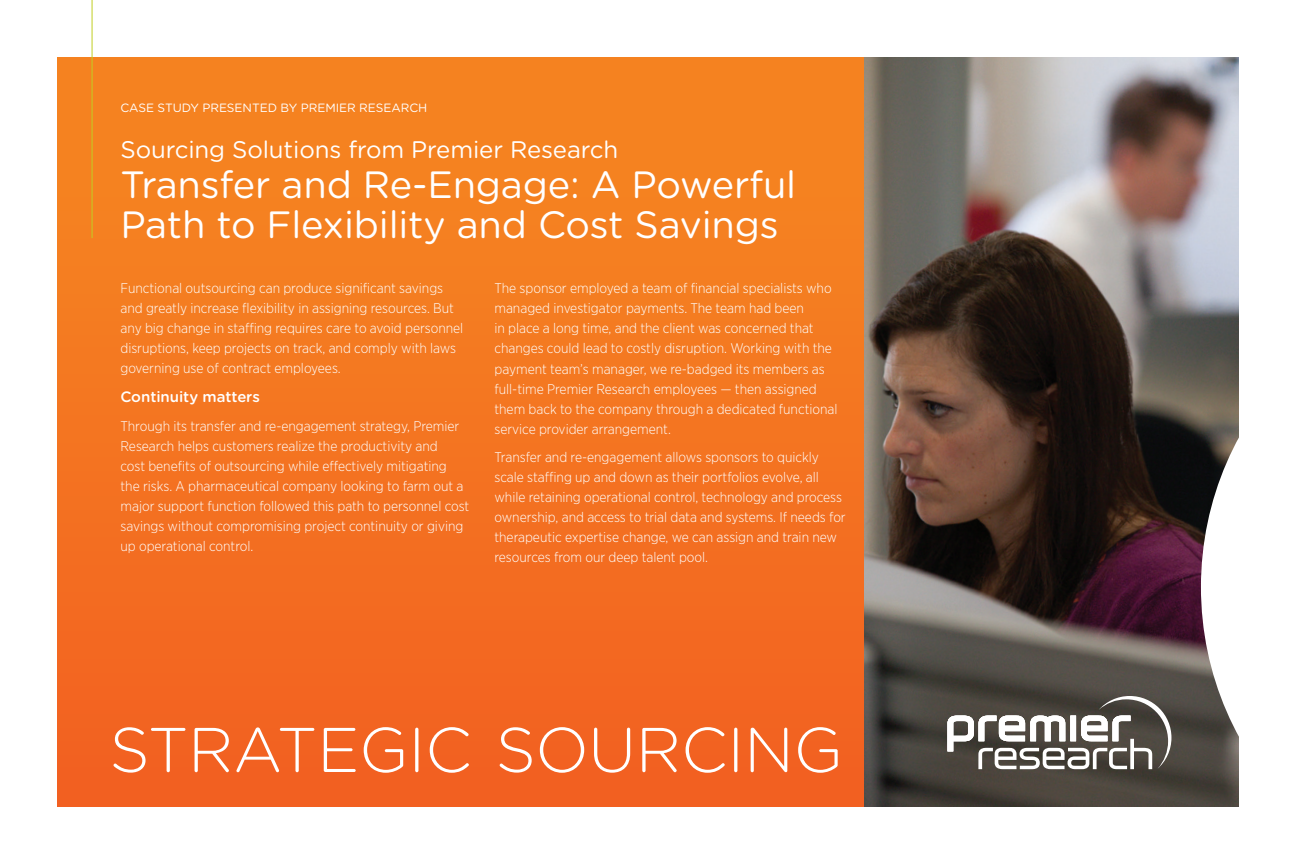
<style>
.page{position:relative;width:1296px;height:864px;background:#fff}
.page>*{position:absolute;margin:0;border:0;box-sizing:border-box;transform-origin:0 0}
.t1{font:300 63px "Gotham Rounded";letter-spacing:-.005em;color:#fff}
.t2{font:38px/40px "Gotham Rounded";letter-spacing:-.005em;color:#fff}
.t3{font:24px "Gotham Rounded";letter-spacing:-.005em;color:#fff}
.t4{font:500 15px "Gotham Rounded";letter-spacing:-.005em;color:#fff}
.t5{font:300 14px/20px "Gotham Narrow";color:#fff}
.t6{font:12px "Gotham Rounded";letter-spacing:-.005em;color:#fff}
</style>
<div class="page">
<div style="left:58px;top:58px;width:1180px;height:748px;background:linear-gradient(to bottom,#f58820,#f26021)"></div>
<img style="left:864px;top:58px;width:374px;height:748px">
<svg style="left:1201px;top:362px;width:38px;height:445px"></svg>
<hr style="left:92px;top:0;width:1px;height:238px;background:#c1ce23">
<svg style="left:948px;top:696px;width:223px;height:73px"></svg>
<p class="t6" style="left:120px;top:99px;width:308px">CASE STUDY PRESENTED BY PREMIER RESEARCH</p>
<h3 class="t3" style="left:120px;top:133px;width:499px">Sourcing Solutions from Premier Research</h3>
<h2 class="t2" style="left:120px;top:162px;width:677px">Transfer and Re-Engage: A Powerful<br>Path to Flexibility and Cost Savings</h2>
<p class="t5" style="left:120px;top:278px;width:344px">Functional outsourcing can produce significant savings and greatly increase flexibility in assigning resources. But any big change in staffing requires care to avoid personnel disruptions, keep projects on track, and comply with laws governing use of contract employees.</p>
<p class="t4" style="left:120px;top:386px;width:141px">Continuity matters</p>
<p class="t5" style="left:120px;top:415px;width:350px">Through its transfer and re-engagement strategy, Premier Research helps customers realize the productivity and<br>cost benefits of outsourcing while effectively mitigating the risks. A pharmaceutical company looking to farm out a major support function followed this path to personnel cost savings without compromising project continuity or giving up operational control.</p>
<p class="t5" style="left:494px;top:278px;width:345px">The sponsor employed a team of financial specialists who managed investigator payments. The team had been<br>in place a long time, and the client was concerned that changes could lead to costly disruption. Working with the payment team’s manager, we re-badged its members as full-time Premier Research employees — then assigned them back to the company through a dedicated functional service provider arrangement.</p>
<p class="t5" style="left:494px;top:447px;width:353px">Transfer and re-engagement allows sponsors to quickly scale staffing up and down as their portfolios evolve, all while retaining operational control, technology and process ownership, and access to trial data and systems. If needs for therapeutic expertise change, we can assign and train new resources from our deep talent pool.</p>
<h1 class="t1" style="left:109px;top:708px;width:735px">STRATEGIC SOURCING</h1>
</div>
